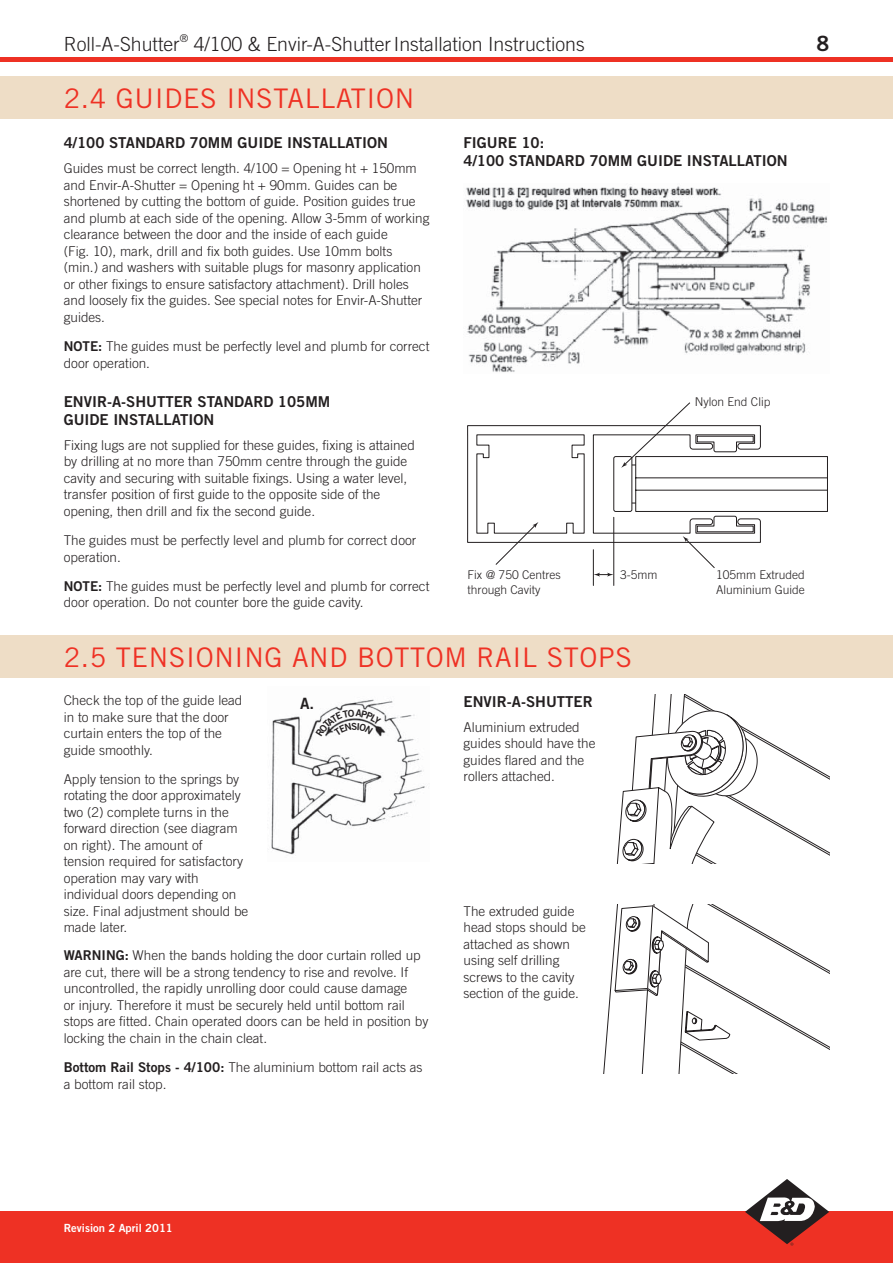
<style>
.page{position:relative;width:893px;height:1263px;background:#fff}
.page>*{position:absolute;margin:0;border:0;box-sizing:border-box;transform-origin:0 0}
.t1{font:27px "Trade Gothic";letter-spacing:.025em;color:#ee3124}
.t2{font:21px "Trade Gothic Bold Two";color:#231f20}
.t3{font:300 19.5px "Trade Gothic";color:#231f20}
.t4{font:15.6px "Trade Gothic Bold Two";color:#231f20}
.t5{font:15px/18px "Trade Gothic Bold Two";color:#231f20}
.t6{font:300 13.5px/16.5px "Trade Gothic";color:#231f20}
.t7{font:300 12px/14.4px "Trade Gothic";color:#231f20}
.t8{font:11.25px "Trade Gothic Bold Two";color:#fff}
.s1{font-family:"Trade Gothic Bold Two";font-weight:400}
</style>
<div class="page">
<div style="left:0;top:77px;width:893px;height:42px;background:#eeddc6"></div>
<img style="left:466px;top:186px;width:361px;height:186px">
<svg style="left:467px;top:402px;width:361px;height:184px"></svg>
<svg style="left:617px;top:694px;width:212px;height:169px"></svg>
<svg style="left:603px;top:905px;width:226px;height:169px"></svg>
<div style="left:0;top:635px;width:893px;height:42px;background:#eeddc6"></div>
<img style="left:271px;top:699px;width:154px;height:156px">
<div style="left:0;top:57px;width:893px;height:5px;background:#ee3124"></div>
<div style="left:0;top:1212px;width:893px;height:51px;background:#ee3124"></div>
<svg style="left:745px;top:1179px;width:84px;height:67px"></svg>
<svg style="left:316px;top:709px;width:65px;height:28px"></svg>
<h3 class="t3" style="left:64px;top:37px;width:522px">Roll-A-Shutter<sup>®</sup> 4/100 &amp; Envir-A-ShutterInstallation Instructions</h3>
<h2 class="t2" style="left:816px;top:36px;width:14px">8</h2>
<h1 class="t1" style="left:64px;top:89px;width:352px">2.4 GUIDES INSTALLATION</h1>
<p class="t5" style="left:64px;top:135px;width:326px">4/100 STANDARD 70MM GUIDE INSTALLATION</p>
<p class="t6" style="left:64px;top:161px;width:367px">Guides must be correct length. 4/100 = Opening ht + 150mm and Envir-A-Shutter = Opening ht + 90mm. Guides can be shortened by cutting the bottom of guide. Position guides true and plumb at each side of the opening. Allow 3-5mm of working clearance between the door and the inside of each guide<br>(Fig. 10), mark, drill and fix both guides. Use 10mm bolts (min.) and washers with suitable plugs for masonry application or other fixings to ensure satisfactory attachment). Drill holes and loosely fix the guides. See special notes for Envir-A-Shutter guides.</p>
<p class="t6" style="left:64px;top:339px;width:367px"><span class="s1">NOTE:</span> The guides must be perfectly level and plumb for correct door operation.</p>
<p class="t5" style="left:64px;top:394px;width:268px">ENVIR-A-SHUTTER STANDARD 105MM<br>GUIDE INSTALLATION</p>
<p class="t6" style="left:64px;top:438px;width:353px">Fixing lugs are not supplied for these guides, fixing is attained by drilling at no more than 750mm centre through the guide cavity and securing with suitable fixings. Using a water level, transfer position of first guide to the opposite side of the opening, then drill and fix the second guide.</p>
<p class="t6" style="left:64px;top:533px;width:354px">The guides must be perfectly level and plumb for correct door operation.</p>
<p class="t6" style="left:64px;top:579px;width:367px"><span class="s1">NOTE:</span> The guides must be perfectly level and plumb for correct door operation. Do not counter bore the guide cavity.</p>
<p class="t5" style="left:463px;top:135px;width:326px">FIGURE 10:<br>4/100 STANDARD 70MM GUIDE INSTALLATION</p>
<p class="t7" style="left:695px;top:396px;width:77px">Nylon End Clip</p>
<p class="t7" style="left:468px;top:569px;width:95px">Fix @ 750 Centres through Cavity</p>
<p class="t7" style="left:620px;top:569px;width:39px">3-5mm</p>
<p class="t7" style="left:716px;top:569px;width:90px">105mm Extruded<br>Aluminium Guide</p>
<h1 class="t1" style="left:64px;top:647px;width:570px">2.5 TENSIONING AND BOTTOM RAIL STOPS</h1>
<p class="t4" style="left:300px;top:697px;width:15px">A.</p>
<p class="t6" style="left:64px;top:693px;width:180px">Check the top of the guide lead in to make sure that the door curtain enters the top of the guide smoothly.</p>
<p class="t6" style="left:64px;top:772px;width:186px">Apply tension to the springs by rotating the door approximately two (2) complete turns in the forward direction (see diagram on right). The amount of<br>tension required for satisfactory operation may vary with individual doors depending on size. Final adjustment should be made later.</p>
<p class="t6" style="left:64px;top:948px;width:366px"><span class="s1">WARNING:</span> When the bands holding the door curtain rolled up are cut, there will be a strong tendency to rise and revolve. If uncontrolled, the rapidly unrolling door could cause damage<br>or injury. Therefore it must be securely held until bottom rail stops are fitted. Chain operated doors can be held in position by locking the chain in the chain cleat.</p>
<p class="t6" style="left:64px;top:1060px;width:360px"><span class="s1">Bottom Rail Stops - 4/100:</span> The aluminium bottom rail acts as a bottom rail stop.</p>
<p class="t5" style="left:463px;top:694px;width:131px">ENVIR-A-SHUTTER</p>
<p class="t6" style="left:463px;top:720px;width:134px">Aluminium extruded guides should have the guides flared and the rollers attached.</p>
<p class="t6" style="left:463px;top:904px;width:124px">The extruded guide head stops should be attached as shown using self drilling screws to the cavity section of the guide.</p>
<p class="t8" style="left:64px;top:1224px;width:111px">Revision 2 April 2011</p>
</div>
